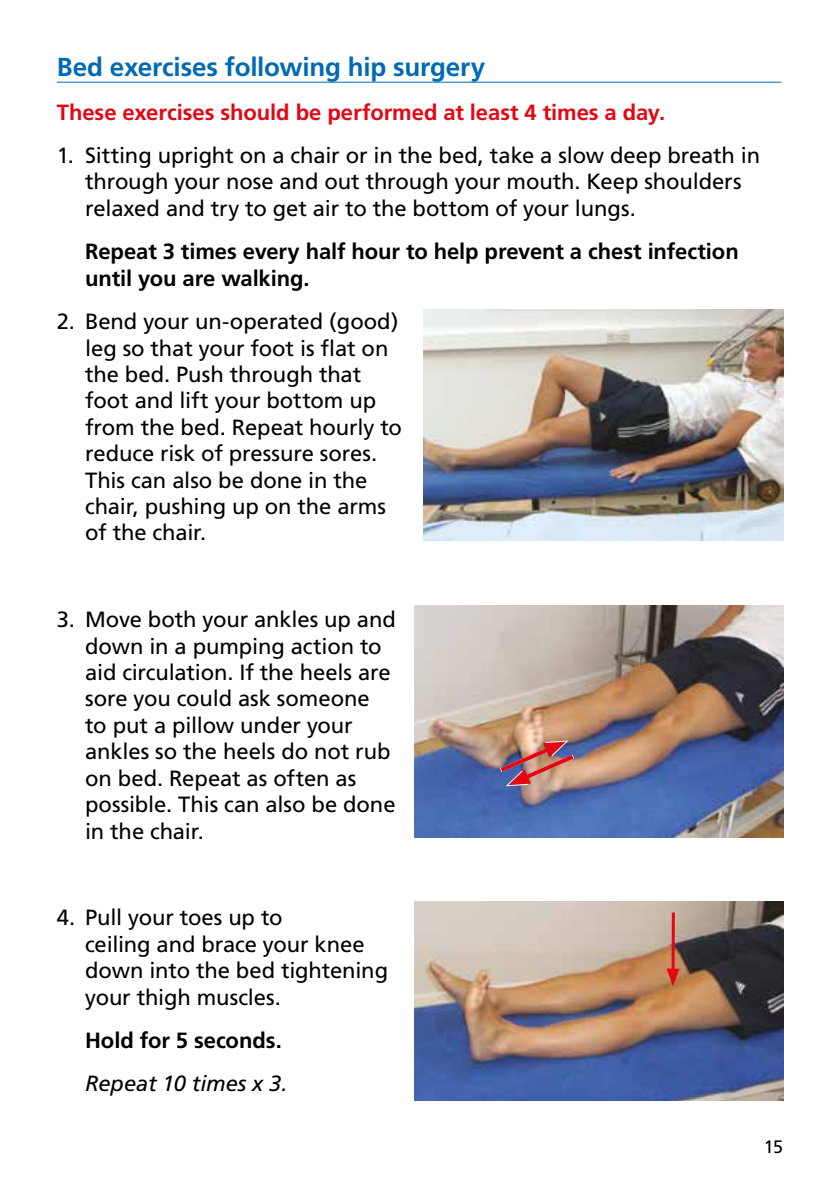
<style>
.page{position:relative;width:840px;height:1191px;background:#fff}
.page>*{position:absolute;margin:0;border:0;box-sizing:border-box;transform-origin:0 0}
.t1{font:700 26px "Frutiger";letter-spacing:-.01em;color:#006ab4}
.t2{font:22px/26.4px "Frutiger";letter-spacing:-.005em;color:#000}
.t3{font:700 22px/26.4px "Frutiger";letter-spacing:-.005em;color:#000}
.t4{font:700 22px "Frutiger";letter-spacing:-.005em;color:#e30613}
.t5{font:italic 22px "Frutiger";letter-spacing:-.005em;color:#000}
.t6{font:18px "Frutiger";color:#000}
</style>
<div class="page">
<hr style="left:57px;top:82px;width:724px;height:1px;background:#006ab4">
<img style="left:423px;top:309px;width:359px;height:231px">
<img style="left:414px;top:605px;width:368px;height:232px">
<img style="left:495px;top:740px;width:83px;height:46px">
<img style="left:414px;top:901px;width:368px;height:199px">
<hr style="left:671px;top:912px;width:3px;height:62px;background:#e30613">
<svg style="left:666px;top:968px;width:13px;height:18px"></svg>
<p class="t1" style="left:57px;top:52px;width:430px">Bed exercises following hip surgery</p>
<p class="t4" style="left:57px;top:99px;width:609px">These exercises should be performed at least 4 times a day.</p>
<p class="t2" style="left:85px;top:142px;width:676px;text-indent:-28px">1. Sitting upright on a chair or in the bed, take a slow deep breath in through your nose and out through your mouth. Keep shoulders relaxed and try to get air to the bottom of your lungs.</p>
<p class="t3" style="left:85px;top:238px;width:654px">Repeat 3 times every half hour to help prevent a chest infection until you are walking.</p>
<p class="t2" style="left:85px;top:308px;width:318px;text-indent:-28px">2. Bend your un-operated (good) leg so that your foot is flat on the bed. Push through that foot and lift your bottom up from the bed. Repeat hourly to reduce risk of pressure sores.<br>This can also be done in the chair, pushing up on the arms of the chair.</p>
<p class="t2" style="left:85px;top:606px;width:312px;text-indent:-28px">3. Move both your ankles up and down in a pumping action to aid circulation. If the heels are sore you could ask someone to put a pillow under your ankles so the heels do not rub on bed. Repeat as often as possible. This can also be done in the chair.</p>
<p class="t2" style="left:85px;top:904px;width:304px;text-indent:-28px">4. Pull your toes up to<br>ceiling and brace your knee down into the bed tightening your thigh muscles.</p>
<p class="t3" style="left:85px;top:1027px;width:198px">Hold for 5 seconds.</p>
<p class="t5" style="left:85px;top:1071px;width:204px">Repeat 10 times x 3.</p>
<p class="t6" style="left:763px;top:1136px;width:21px">15</p>
</div>
